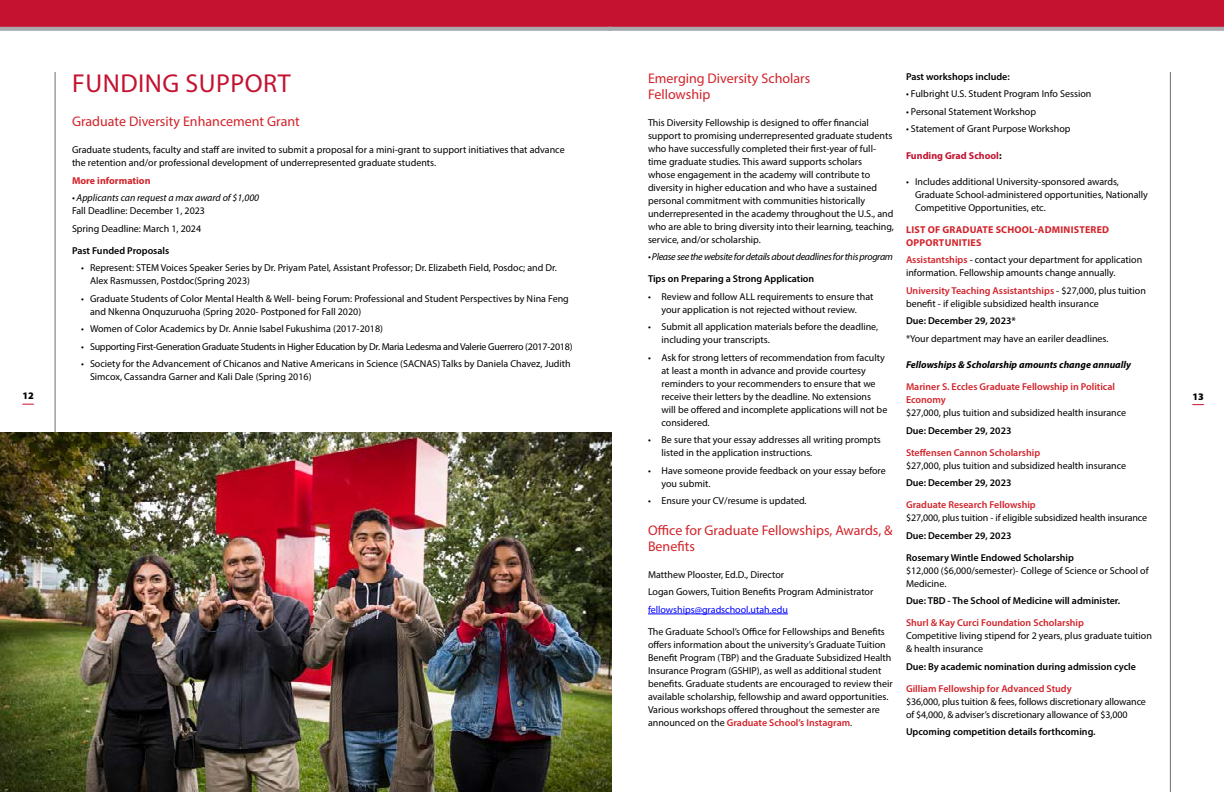
<style>
.page{position:relative;width:1224px;height:792px;background:#fff}
.page>*{position:absolute;margin:0;border:0;box-sizing:border-box;transform-origin:0 0}
.t1{font:26px "Myriad Pro";letter-spacing:.02em;color:#c41230}
.t2{font:14px/16.8px "Myriad Pro";color:#d2232a}
.t3{font:10px/13px "Myriad Pro";color:#000}
.t4{font:600 10px "Myriad Pro";color:#000}
.t5{font:600 10px/13px "Myriad Pro";color:#d2232a}
.t6{font:10px "Myriad Pro";letter-spacing:-.025em;color:#000}
.t7{font:italic 10px "Myriad Pro";letter-spacing:-.03em;color:#000}
.t8{font:700 10px/13px "Myriad Pro";letter-spacing:.02em;color:#d2232a}
.t9{font:italic 700 10px "Myriad Pro";color:#000}
.t10{font:italic 10px "Myriad Pro";color:#000}
.t11{font:10px "Myriad Pro";color:#00f}
.t12{font:700 10px "Myriad Pro";color:#c41230}
.t13{font:700 10px "Myriad Pro";color:#d2232a}
.t14{font:900 10px "Myriad Pro";color:#000}
.s1{color:#000}
.s2{font-weight:600;color:#d2232a}
</style>
<div class="page">
<hr style="left:55px;top:72px;width:1px;height:720px;background:#6d6e71">
<hr style="left:1170px;top:72px;width:1px;height:720px;background:#6d6e71">
<div style="left:0;top:0;width:612px;height:27px;background:#c41230"></div>
<div style="left:612px;top:0;width:612px;height:27px;background:#c41230"></div>
<svg style="left:0;top:27px;width:608px;height:4px;background:#abadaf"></svg>
<svg style="left:608px;top:27px;width:616px;height:4px;background:#abadaf"></svg>
<svg style="left:22px;top:404px;width:12px;height:1px"></svg>
<svg style="left:1192px;top:404px;width:12px;height:1px"></svg>
<img style="left:0;top:432px;width:612px;height:360px">
<hr style="left:648px;top:614px;width:140px;height:1px;background:#00f">
<p class="t4" style="left:906px;top:70px;width:105px">Past workshops include:</p>
<p class="t3" style="left:906px;top:87px;width:187px">• Fulbright U.S. Student Program Info Session</p>
<p class="t3" style="left:906px;top:104px;width:132px">• Personal Statement Workshop</p>
<p class="t3" style="left:906px;top:122px;width:166px">• Statement of Grant Purpose Workshop</p>
<p class="t12" style="left:906px;top:149px;width:97px">Funding Grad School<span class="s1">:</span></p>
<p class="t3" style="left:915px;top:174px;width:235px;text-indent:-9px">• Includes additional University-sponsored awards,<br>Graduate School-administered opportunities, Nationally<br>Competitive Opportunities, etc.</p>
<p class="t8" style="left:906px;top:222px;width:205px">LIST OF GRADUATE SCHOOL-ADMINISTERED<br>OPPORTUNITIES</p>
<p class="t3" style="left:906px;top:253px;width:238px"><span class="s2">Assistantships</span> - contact your department for application information. Fellowship amounts change annually.</p>
<p class="t3" style="left:906px;top:283px;width:242px"><span class="s2">University Teaching Assistantships</span> - $27,000, plus tuition benefit - if eligible subsidized health insurance</p>
<p class="t4" style="left:906px;top:314px;width:111px">Due: December 29, 2023*</p>
<p class="t3" style="left:906px;top:331px;width:203px">*Your department may have an eariler deadlines.</p>
<p class="t9" style="left:906px;top:358px;width:227px">Fellowships &amp; Scholarship amounts change annually</p>
<p class="t5" style="left:906px;top:380px;width:211px">Mariner S. Eccles Graduate Fellowship in Political<br>Economy</p>
<p class="t3" style="left:906px;top:406px;width:222px">$27,000, plus tuition and subsidized health insurance</p>
<p class="t4" style="left:906px;top:424px;width:107px">Due: December 29, 2023</p>
<p class="t5" style="left:906px;top:445px;width:136px">Steffensen Cannon Scholarship</p>
<p class="t3" style="left:906px;top:458px;width:222px">$27,000, plus tuition and subsidized health insurance</p>
<p class="t4" style="left:906px;top:476px;width:107px">Due: December 29, 2023</p>
<p class="t5" style="left:906px;top:498px;width:131px">Graduate Research Fellowship</p>
<p class="t3" style="left:906px;top:511px;width:243px">$27,000, plus tuition - if eligible subsidized health insurance</p>
<p class="t4" style="left:906px;top:529px;width:107px">Due: December 29, 2023</p>
<p class="t4" style="left:906px;top:551px;width:169px">Rosemary Wintle Endowed Scholarship</p>
<p class="t3" style="left:906px;top:563px;width:244px">$12,000 ($6,000/semester)- College of Science or School of<br>Medicine.</p>
<p class="t4" style="left:906px;top:594px;width:216px">Due: TBD - The School of Medicine will administer.</p>
<p class="t5" style="left:906px;top:616px;width:180px">Shurl &amp; Kay Curci Foundation Scholarship</p>
<p class="t3" style="left:906px;top:629px;width:247px">Competitive living stipend for 2 years, plus graduate tuition &amp; health insurance</p>
<p class="t4" style="left:906px;top:660px;width:231px">Due: By academic nomination during admission cycle</p>
<p class="t5" style="left:906px;top:681px;width:167px">Gilliam Fellowship for Advanced Study</p>
<p class="t3" style="left:906px;top:694px;width:242px">$36,000, plus tuition &amp; fees, follows discretionary allowance of $4,000, &amp; adviser’s discretionary allowance of $3,000</p>
<p class="t4" style="left:906px;top:725px;width:191px">Upcoming competition details forthcoming.</p>
<h2 class="t2" style="left:648px;top:69px;width:164px">Emerging Diversity Scholars<br>Fellowship</h2>
<p class="t3" style="left:648px;top:116px;width:247px">This Diversity Fellowship is designed to offer financial support to promising underrepresented graduate students who have successfully completed their first-year of full&shy;time graduate studies. This award supports scholars<br>whose engagement in the academy will contribute to diversity in higher education and who have a sustained personal commitment with communities historically underrepresented in the academy throughout the U.S., and who are able to bring diversity into their learning, teaching, service, and/or scholarship.</p>
<p class="t7" style="left:648px;top:251px;width:247px">• Please see the website for details about deadlines for this program</p>
<p class="t4" style="left:648px;top:273px;width:168px">Tips on Preparing a Strong Application</p>
<p class="t3" style="left:648px;top:290px;width:227px;text-align:center">• Review and follow ALL requirements to ensure that your application is not rejected without review.</p>
<p class="t3" style="left:662px;top:320px;width:218px;text-indent:-14px">• Submit all application materials before the deadline, including your transcripts.</p>
<p class="t3" style="left:662px;top:351px;width:227px;text-indent:-14px">• Ask for strong letters of recommendation from faculty at least a month in advance and provide courtesy reminders to your recommenders to ensure that we receive their letters by the deadline. No extensions will be offered and incomplete applications will not be considered.</p>
<p class="t3" style="left:662px;top:433px;width:221px;text-indent:-14px">• Be sure that your essay addresses all writing prompts listed in the application instructions.</p>
<p class="t3" style="left:662px;top:464px;width:226px;text-indent:-14px">• Have someone provide feedback on your essay before you submit.</p>
<p class="t3" style="left:648px;top:494px;width:159px">• Ensure your CV/resume is updated.</p>
<h2 class="t2" style="left:648px;top:521px;width:246px">Office for Graduate Fellowships, Awards, &amp;<br>Benefits</h2>
<p class="t3" style="left:648px;top:566px;width:227px;line-height:17.5px">Matthew Plooster, Ed.D., Director<br>Logan Gowers, Tuition Benefits Program Administrator</p>
<p class="t11" style="left:648px;top:603px;width:142px">fellowships@gradschool.utah.edu</p>
<p class="t3" style="left:648px;top:625px;width:246px">The Graduate School’s Office for Fellowships and Benefits offers information about the university’s Graduate Tuition Benefit Program (TBP) and the Graduate Subsidized Health Insurance Program (GSHIP), as well as additional student benefits. Graduate students are encouraged to review their available scholarship, fellowship and award opportunities.<br>Various workshops offered throughout the semester are announced on the <span class="s2">Graduate School’s Instagram</span>.</p>
<h1 class="t1" style="left:72px;top:67px;width:220px">FUNDING SUPPORT</h1>
<h2 class="t2" style="left:72px;top:113px;width:229px">Graduate Diversity Enhancement Grant</h2>
<p class="t3" style="left:72px;top:143px;width:494px">Graduate students, faculty and staff are invited to submit a proposal for a mini-grant to support initiatives that advance the retention and/or professional development of underrepresented graduate students.</p>
<p class="t13" style="left:72px;top:174px;width:80px">More information</p>
<p class="t10" style="left:72px;top:192px;width:189px">• Applicants can request a max award of $1,000</p>
<p class="t3" style="left:72px;top:202px;width:135px;line-height:17.5px">Fall Deadline: December 1, 2023<br>Spring Deadline: March 1, 2024</p>
<p class="t4" style="left:72px;top:244px;width:99px">Past Funded Proposals</p>
<p class="t3" style="left:90px;top:261px;width:468px;text-indent:-9px">• Represent: STEM Voices Speaker Series by Dr. Priyam Patel, Assistant Professor; Dr. Elizabeth Field, Posdoc; and Dr.<br>Alex Rasmussen, Postdoc(Spring 2023)</p>
<p class="t3" style="left:90px;top:292px;width:480px;text-indent:-9px">• Graduate Students of Color Mental Health &amp; Well- being Forum: Professional and Student Perspectives by Nina Feng and Nkenna Onquzuruoha (Spring 2020- Postponed for Fall 2020)</p>
<p class="t3" style="left:81px;top:322px;width:304px">• Women of Color Academics by Dr. Annie Isabel Fukushima (2017-2018)</p>
<p class="t6" style="left:81px;top:340px;width:493px">• Supporting First-Generation Graduate Students in Higher Education by Dr. Maria Ledesma and Valerie Guerrero (2017-2018)</p>
<p class="t3" style="left:90px;top:357px;width:482px;text-indent:-9px">• Society for the Advancement of Chicanos and Native Americans in Science (SACNAS) Talks by Daniela Chavez, Judith<br>Simcox, Cassandra Garner and Kali Dale (Spring 2016)</p>
<p class="t14" style="left:22px;top:389px;width:13px">12</p>
<p class="t14" style="left:1192px;top:390px;width:13px">13</p>
</div>
